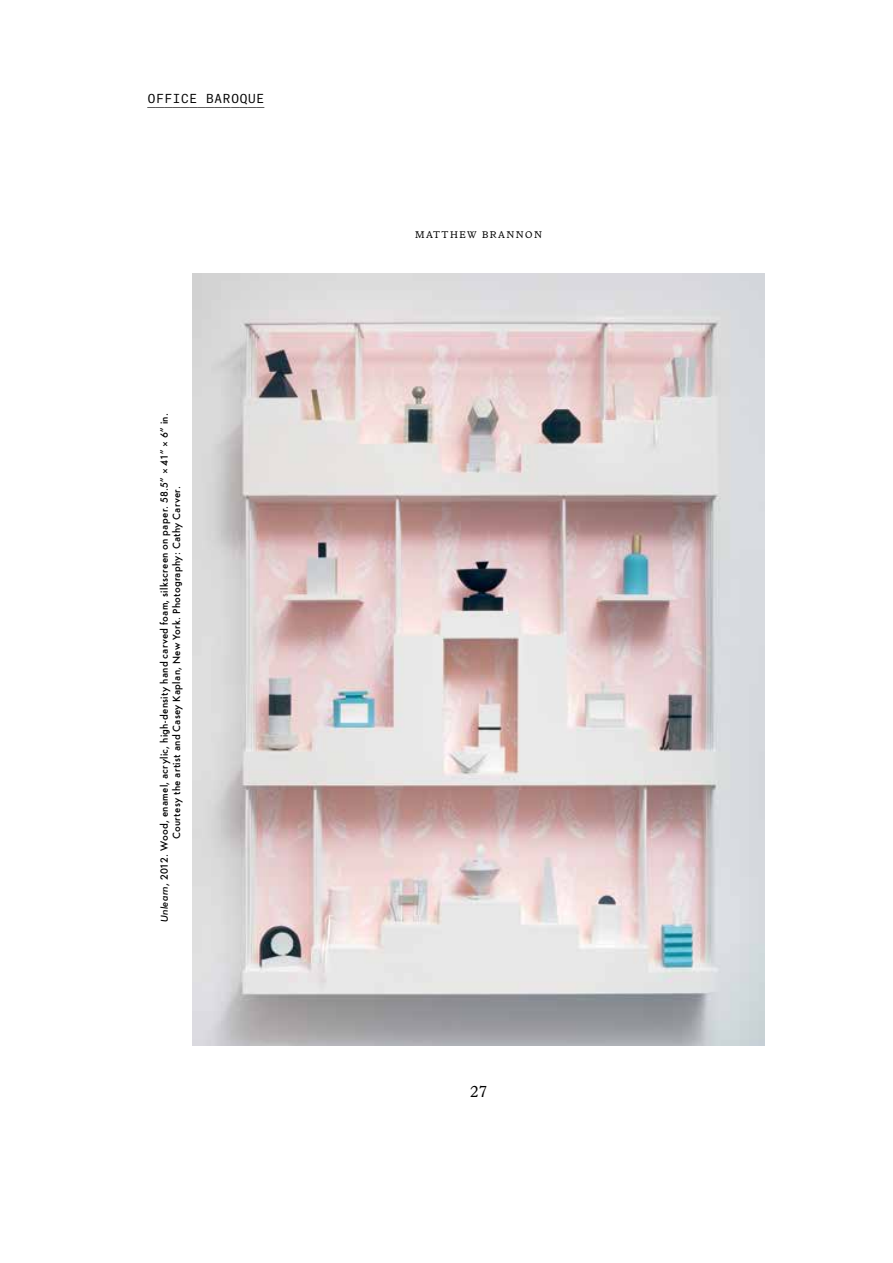
<style>
.page{position:relative;width:893px;height:1263px;background:#fff}
.page>*{position:absolute;margin:0;border:0;box-sizing:border-box;transform-origin:0 0}
.t1{font:16.8px "Italian Old Style MT Std";color:#000}
.t2{font:11.85px "Atlas TWOB Regular Logo";letter-spacing:.005em;color:#000}
.t3{font:500 9.6px/12.3px "LK Futura 1.0";letter-spacing:.025em;color:#000}
.t4{font:9.6px "Italian Old Style MT Std";letter-spacing:.15em;color:#000}
.s1{font-family:"Futura BT";font-style:italic}
</style>
<div class="page">
<img style="left:192px;top:273px;width:573px;height:773px">
<p class="t2" style="left:148px;top:89px;width:118px">OFFICE BAROQUE</p>
<p class="t3" style="left:158px;top:839px;width:427px;text-indent:-83px;rotate:-90deg"><span class="s1">Unlearn</span>, 2012. Wood, enamel, acrylic, high-density hand carved foam, silkscreen on paper. 58.5” × 41” × 6” in.<br>Courtesy the artist and Casey Kaplan, New York. Photography: Cathy Carver.</p>
<p class="t4" style="left:415px;top:229px;width:128px">MATTHEW BRANNON</p>
<h1 class="t1" style="left:470px;top:1081px;width:19px">27</h1>
</div>
